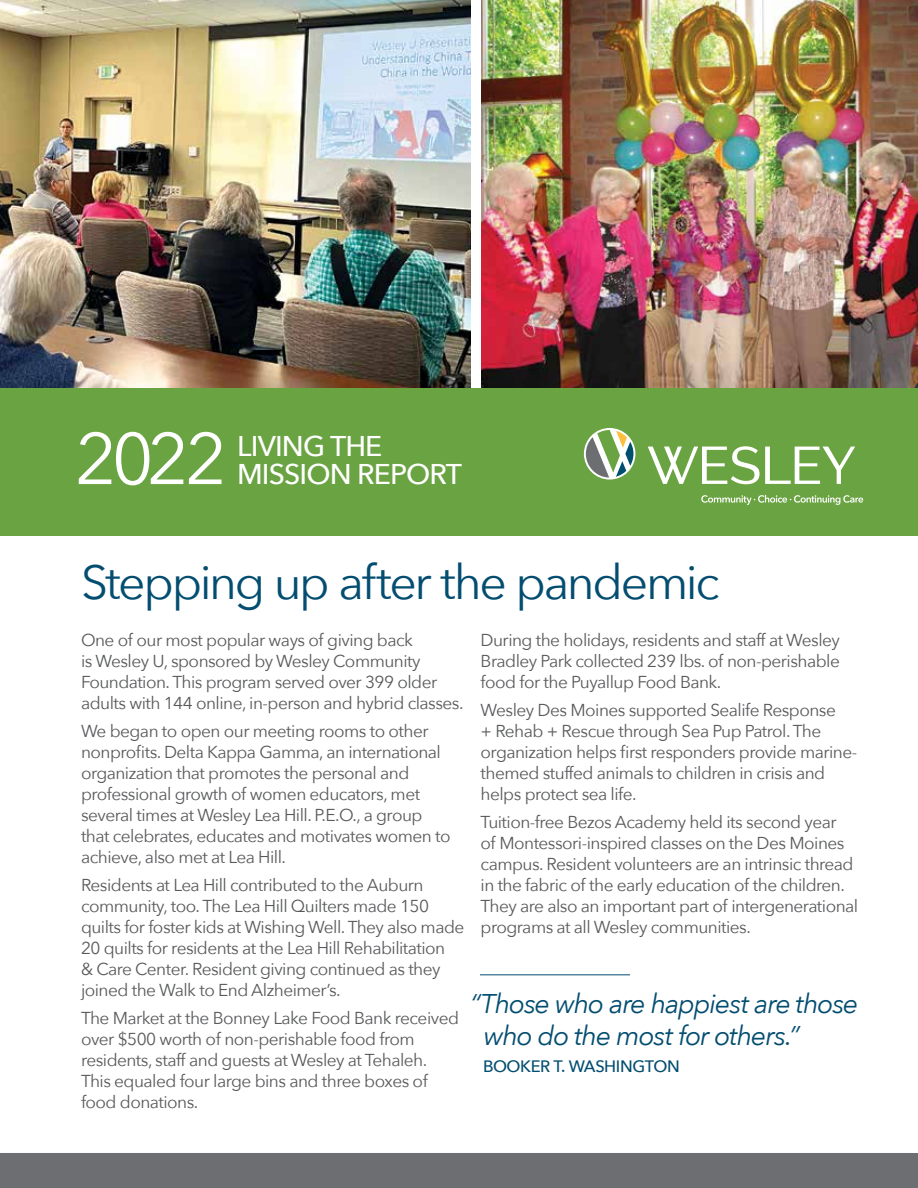
<style>
.page{position:relative;width:918px;height:1188px;background:#fff}
.page>*{position:absolute;margin:0;border:0;box-sizing:border-box;transform-origin:0 0}
.t1{font:72px "Avenir Next";color:#fff}
.t2{font:48px "Avenir Next";letter-spacing:-.05em;color:#034d70}
.t3{font:500 28.5px/28.5px "Avenir Next";letter-spacing:-.03em;color:#fff}
.t4{font:italic 27px/31.5px "Avenir Next";letter-spacing:-.04em;color:#034d70}
.t5{font:17.25px/21px "Avenir Next";letter-spacing:-.03em;color:#58595b}
.t6{font:500 16.5px "Avenir Next";letter-spacing:-.025em;color:#034d70}
</style>
<div class="page">
<img style="left:0;top:0;width:470px;height:388px">
<img style="left:481px;top:0;width:437px;height:388px">
<div style="left:0;top:388px;width:918px;height:147px;background:#6aa342"></div>
<svg style="left:584px;top:428px;width:51px;height:52px"></svg>
<svg style="left:701px;top:495px;width:162px;height:10px"></svg>
<svg style="left:648px;top:446px;width:207px;height:38px"></svg>
<svg style="left:586px;top:430px;width:47px;height:48px"></svg>
<hr style="left:480px;top:974px;width:150px;height:1px;background:#034d70">
<div style="left:0;top:1153px;width:918px;height:35px;background:#6d6e71"></div>
<h1 class="t1" style="left:75px;top:398px;width:153px">2022</h1>
<h3 class="t3" style="left:237px;top:430px;width:226px">LIVING THE<br>MISSION REPORT</h3>
<h2 class="t2" style="left:81px;top:542px;width:640px">Stepping up after the pandemic</h2>
<p class="t5" style="left:81px;top:629px;width:384px">One of our most popular ways of giving back<br>is Wesley U, sponsored by Wesley Community Foundation. This program served over 399 older adults with 144 online, in-person and hybrid classes.</p>
<p class="t5" style="left:81px;top:720px;width:371px">We began to open our meeting rooms to other nonprofits. Delta Kappa Gamma, an international organization that promotes the personal and professional growth of women educators, met several times at Wesley Lea Hill. P.E.O., a group that celebrates, educates and motivates women to achieve, also met at Lea Hill.</p>
<p class="t5" style="left:81px;top:874px;width:385px">Residents at Lea Hill contributed to the Auburn community, too. The Lea Hill Quilters made 150 quilts for foster kids at Wishing Well. They also made 20 quilts for residents at the Lea Hill Rehabilitation<br>&amp; Care Center. Resident giving continued as they joined the Walk to End Alzheimer’s.</p>
<p class="t5" style="left:81px;top:1006px;width:380px">The Market at the Bonney Lake Food Bank received over $500 worth of non-perishable food from residents, staff and guests at Wesley at Tehaleh.<br>This equaled four large bins and three boxes of food donations.</p>
<p class="t5" style="left:481px;top:629px;width:361px;text-align:justify">During the holidays, residents and staff at Wesley Bradley Park collected 239 lbs. of non-perishable food for the Puyallup Food Bank.</p>
<p class="t5" style="left:481px;top:699px;width:378px">Wesley Des Moines supported Sealife Response<br>+ Rehab + Rescue through Sea Pup Patrol. The organization helps first responders provide marine&shy;themed stuffed animals to children in crisis and helps protect sea life.</p>
<p class="t5" style="left:481px;top:811px;width:379px">Tuition-free Bezos Academy held its second year<br>of Montessori-inspired classes on the Des Moines campus. Resident volunteers are an intrinsic thread in the fabric of the early education of the children.<br>They are also an important part of intergenerational programs at all Wesley communities.</p>
<h3 class="t4" style="left:484px;top:987px;width:376px;text-indent:-13px">“Those who are happiest are those who do the most for others.”</h3>
<p class="t6" style="left:483px;top:1052px;width:198px">BOOKER T. WASHINGTON</p>
</div>
